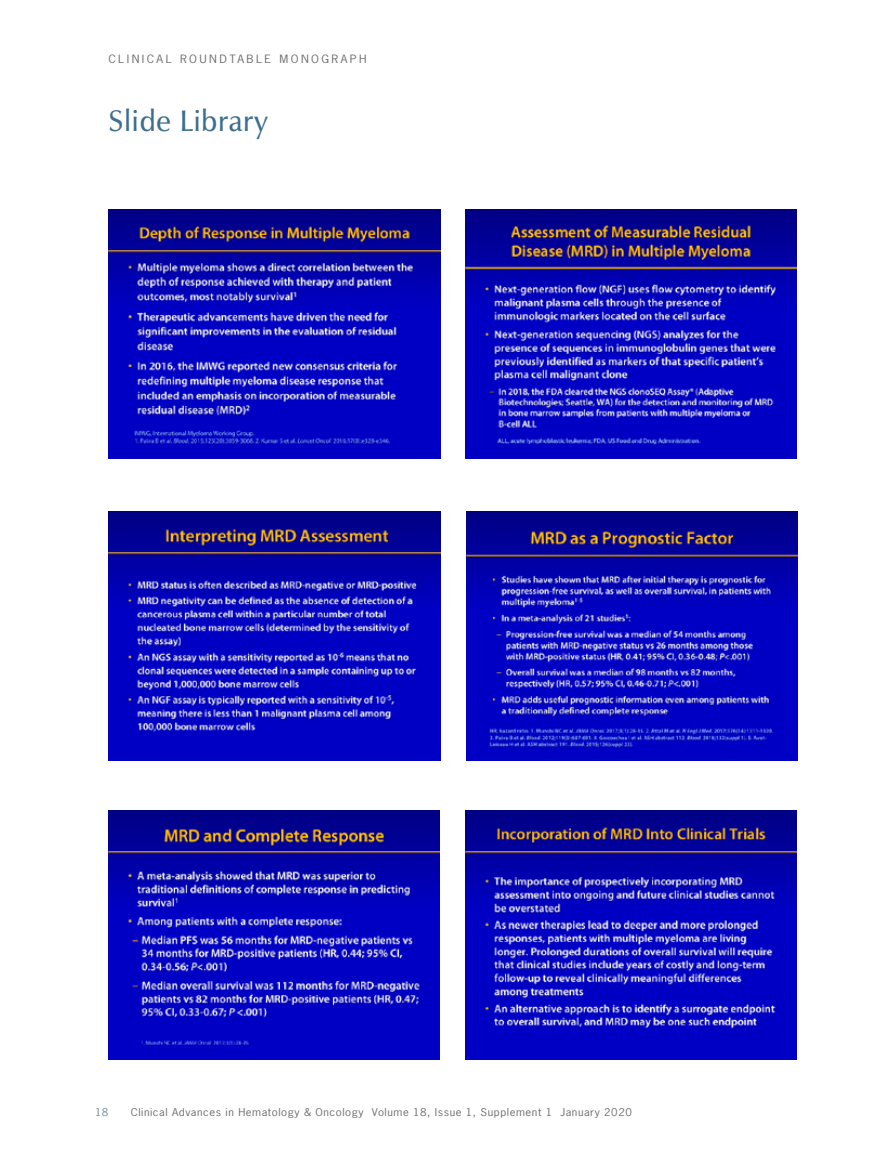
<style>
.page{position:relative;width:878px;height:1175px;background:#fff}
.page>*{position:absolute;margin:0;border:0;box-sizing:border-box;transform-origin:0 0}
.t1{font:600 30px "Zapf Humanist 601 BT";letter-spacing:.025em;color:#3b6e8f;scale:.95 1}
.t2{font:10.8px "News Gothic Std";letter-spacing:.2em;color:#6d6e71;scale:1.11 1}
.t3{font:10.2px "News Gothic Std";letter-spacing:.05em;color:#6d6e71;scale:1.11 1}
.t4{font:10.2px "News Gothic Std";color:#738ba5;scale:1.11 1}
</style>
<div class="page">
<img style="left:109px;top:210px;width:331px;height:248px">
<img style="left:465px;top:210px;width:331px;height:248px">
<img style="left:109px;top:511px;width:331px;height:249px">
<img style="left:466px;top:511px;width:331px;height:249px">
<img style="left:108px;top:810px;width:332px;height:249px">
<img style="left:465px;top:810px;width:331px;height:249px">
<p class="t2" style="left:108px;top:52px;width:234px">CLINICAL ROUNDTABLE MONOGRAPH</p>
<h1 class="t1" style="left:109px;top:102px;width:169px">Slide Library</h1>
<p class="t4" style="left:95px;top:1105px;width:13px">18</p>
<p class="t3" style="left:131px;top:1105px;width:453px">Clinical Advances in Hematology &amp; Oncology Volume 18, Issue 1, Supplement 1 January 2020</p>
</div>
